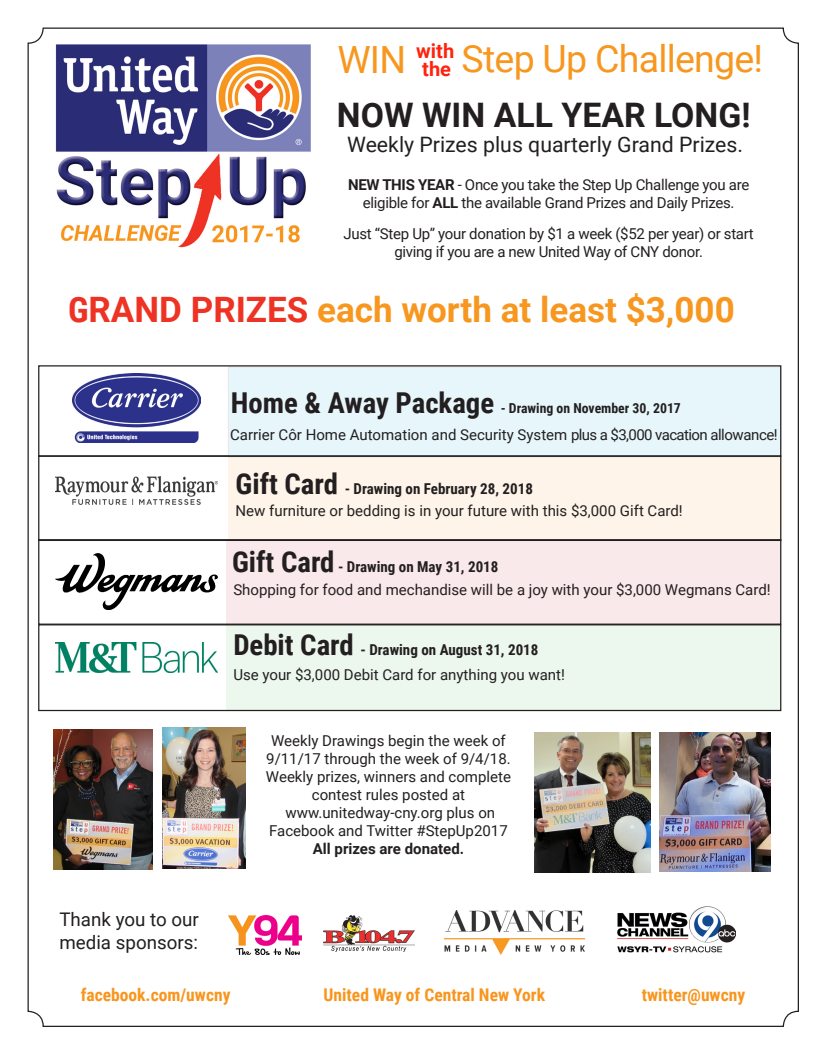
<style>
.page{position:relative;width:822px;height:1047px;background:#fff}
.page>*{position:absolute;margin:0;border:0;box-sizing:border-box;transform-origin:0 0}
.t1{font:37.5px "Roboto";letter-spacing:-.02em;color:#f7971f}
.t2{font:700 35px "Roboto";color:#f7971f}
.t3{font:700 33.75px "Roboto";color:#231f20}
.t4{font:21.25px "Roboto";color:#231f20}
.t5{font:700 20px "Roboto";color:#ff220d}
.t6{font:18.75px "Roboto";color:#231f20}
.t7{font:700 17.5px "Roboto Condensed";color:#f8951d}
.t8{font:15px "Roboto";color:#231f20}
.t9{font:15px/18px "Roboto";letter-spacing:-.02em;color:#231f20;text-align:center}
.t10{font:700 15px "Roboto Condensed";color:#231f20}
.t11{font:700 15px "Roboto";color:#231f20}
.t12{font:700 13.75px "Roboto Condensed";color:#231f20}
.s1{font-weight:700}
.s2{font-family:"Roboto Condensed";color:#ee3324}
.s3{color:#ee3324}
.s4{font-size:28.75px}
</style>
<div class="page">
<div style="left:226px;top:624px;width:555px;height:86px;background:#ecf7ed"></div>
<div style="left:226px;top:541px;width:555px;height:83px;background:#fae9ea"></div>
<div style="left:228px;top:456px;width:553px;height:85px;background:#fef4e9"></div>
<div style="left:38px;top:624px;width:743px;height:87px;border:1px solid #231f20"></div>
<div style="left:38px;top:365px;width:743px;height:92px;border:1px solid #231f20"></div>
<div style="left:38px;top:539px;width:743px;height:85px;border:1px solid #231f20"></div>
<div style="left:228px;top:367px;width:552px;height:90px;background:#e6f6fb"></div>
<div style="left:228px;top:366px;width:553px;height:91px;border:1px solid #231f20"></div>
<img style="left:55px;top:45px;width:256px;height:203px">
<img style="left:73px;top:374px;width:128px;height:68px">
<img style="left:56px;top:553px;width:162px;height:56px">
<img style="left:56px;top:476px;width:162px;height:28px">
<img style="left:56px;top:643px;width:162px;height:29px">
<img style="left:444px;top:910px;width:140px;height:44px">
<img style="left:617px;top:906px;width:118px;height:47px">
<img style="left:54px;top:729px;width:98px;height:140px">
<img style="left:162px;top:727px;width:83px;height:141px">
<img style="left:534px;top:732px;width:116px;height:140px">
<img style="left:659px;top:732px;width:111px;height:139px">
<img style="left:229px;top:915px;width:72px;height:39px">
<img style="left:323px;top:915px;width:91px;height:36px">
<p class="t5" style="left:416px;top:37px;width:39px">with</p>
<p class="t5" style="left:422px;top:55px;width:30px">the</p>
<p class="t1" style="left:337px;top:33px;width:70px">WIN</p>
<p class="t1" style="left:461px;top:33px;width:303px">Step Up Challenge!</p>
<p class="t3" style="left:337px;top:91px;width:415px">NOW WIN ALL YEAR LONG!</p>
<p class="t4" style="left:347px;top:129px;width:397px">Weekly Prizes plus quarterly Grand Prizes.</p>
<p class="t9" style="left:348px;top:175px;width:402px"><span class="s1">NEW THIS YEAR</span> - Once you take the Step Up Challenge you are eligible for <span class="s1">ALL</span> the available Grand Prizes and Daily Prizes.</p>
<p class="t9" style="left:343px;top:224px;width:411px">Just “Step Up” your donation by $1 a week ($52 per year) or start giving if you are a new United Way of CNY donor.</p>
<p class="t2" style="left:68px;top:285px;width:668px"><span class="s2">G</span><span class="s3">RAND PRIZES</span> each worth at least $3,000</p>
<p class="t12" style="left:231px;top:398px;width:451px"><span class="s4">Home &amp; Away Package</span> - Drawing on November 30, 2017</p>
<p class="t8" style="left:230px;top:424px;width:549px">Carrier Côr Home Automation and Security System plus a $3,000 vacation allowance!</p>
<p class="t10" style="left:235px;top:477px;width:299px"><span class="s4">Gift Card</span> - Drawing on February 28, 2018</p>
<p class="t8" style="left:235px;top:500px;width:448px">New furniture or bedding is in your future with this $3,000 Gift Card!</p>
<p class="t10" style="left:232px;top:556px;width:268px"><span class="s4">Gift Card</span> - Drawing on May 31, 2018</p>
<p class="t8" style="left:233px;top:579px;width:538px">Shopping for food and mechandise will be a joy with your $3,000 Wegmans Card!</p>
<p class="t10" style="left:233px;top:638px;width:306px"><span class="s4">Debit Card</span> - Drawing on August 31, 2018</p>
<p class="t8" style="left:233px;top:664px;width:333px">Use your $3,000 Debit Card for anything you want!</p>
<p class="t6" style="left:59px;top:906px;width:141px">Thank you to our</p>
<p class="t6" style="left:59px;top:928px;width:140px">media sponsors:</p>
<p class="t8" style="left:271px;top:730px;width:236px">Weekly Drawings begin the week of</p>
<p class="t8" style="left:266px;top:748px;width:246px">9/11/17 through the week of 9/4/18.</p>
<p class="t8" style="left:266px;top:766px;width:246px">Weekly prizes, winners and complete</p>
<p class="t8" style="left:312px;top:784px;width:155px">contest rules posted at</p>
<p class="t8" style="left:285px;top:802px;width:211px">www.unitedway-cny.org plus on</p>
<p class="t8" style="left:269px;top:820px;width:240px">Facebook and Twitter #StepUp2017</p>
<p class="t11" style="left:312px;top:838px;width:153px">All prizes are donated.</p>
<p class="t7" style="left:81px;top:982px;width:151px">facebook.com/uwcny</p>
<p class="t7" style="left:323px;top:982px;width:223px">United Way of Central New York</p>
<p class="t7" style="left:641px;top:982px;width:105px">twitter@uwcny</p>
</div>
